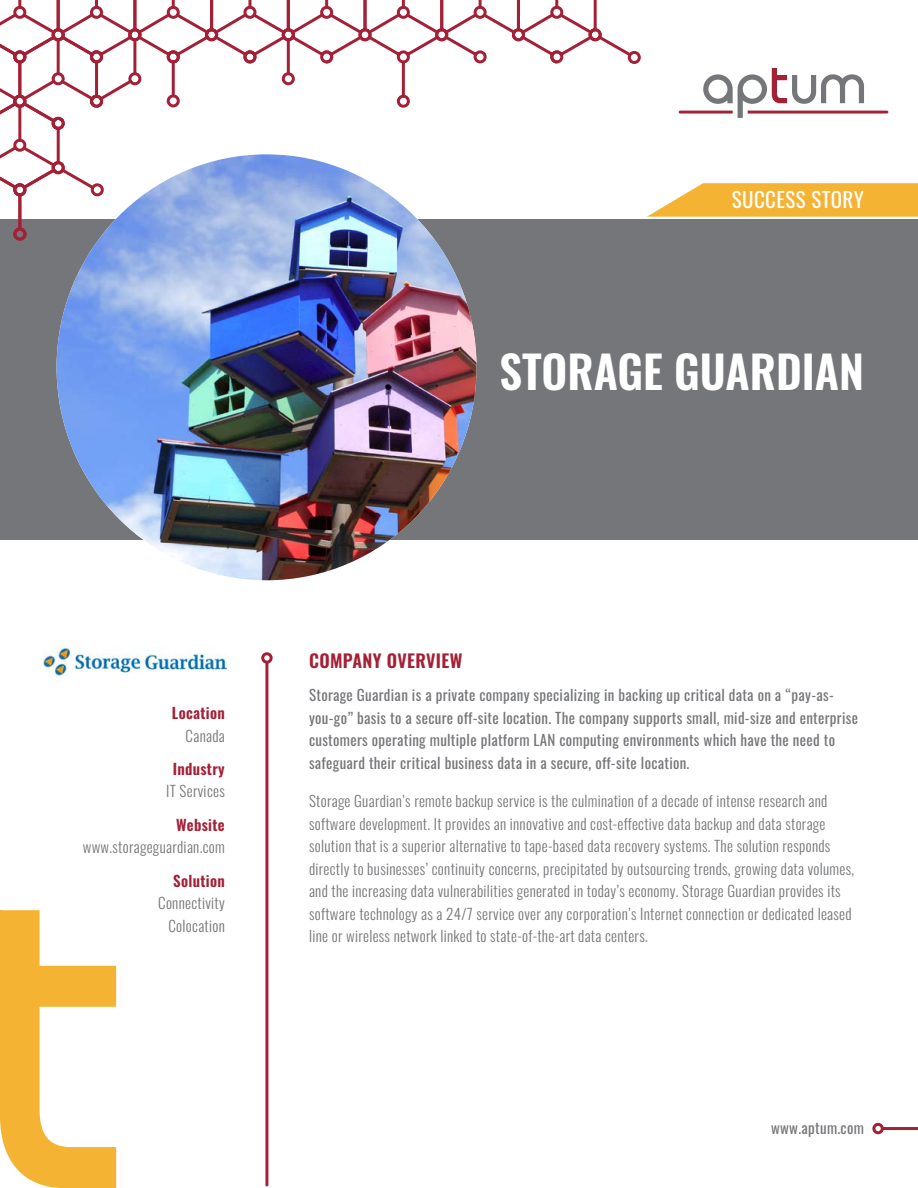
<style>
.page{position:relative;width:918px;height:1188px;background:#fff}
.page>*{position:absolute;margin:0;border:0;box-sizing:border-box;transform-origin:0 0}
.t1{font:600 45px "Oswald";color:#fff}
.t2{font:21px "Oswald";letter-spacing:.02em;color:#fff}
.t3{font:600 18px "Oswald";letter-spacing:.02em;color:#a42036}
.t4{font:300 15px/22.5px "Oswald";letter-spacing:.02em;color:#757679}
.t5{font:15px/22.5px "Oswald";letter-spacing:.02em;color:#757679}
.t6{font:600 15px "Oswald";letter-spacing:.02em;color:#a42036}
</style>
<div class="page">
<div style="left:0;top:219px;width:918px;height:320px;background:#757679"></div>
<svg style="left:647px;top:183px;width:271px;height:34px;background:#f5bb4b"></svg>
<svg style="left:679px;top:68px;width:209px;height:50px"></svg>
<div style="left:261px;top:652px;width:12px;height:12px;border:3px solid #a42036;border-radius:50%"></div>
<hr style="left:265px;top:663px;width:3px;height:522px;background:#a42036">
<div style="left:872px;top:1123px;width:12px;height:11px;border:3px solid #a42036;border-radius:50%"></div>
<hr style="left:883px;top:1127px;width:35px;height:3px;background:#a42036">
<img style="left:57px;top:251px;width:420px;height:329px">
<div style="left:628px;top:51px;width:13px;height:13px;border:3px solid #a42036;border-radius:50%"></div>
<svg style="left:0;top:0;width:634px;height:251px"></svg>
<svg style="left:0;top:910px;width:116px;height:278px"></svg>
<hr style="left:0;top:910px;width:2px;height:207px;background:#f4b333">
<hr style="left:63px;top:1187px;width:53px;height:1px;background:#f4b333">
<img style="left:43px;top:648px;width:183px;height:27px">
<h2 class="t2" style="left:732px;top:181px;width:134px">SUCCESS STORY</h2>
<h1 class="t1" style="left:499px;top:348px;width:366px">STORAGE GUARDIAN</h1>
<p class="t6" style="left:172px;top:705px;width:54px">Location</p>
<p class="t4" style="left:186px;top:723px;width:41px">Canada</p>
<p class="t6" style="left:173px;top:761px;width:53px">Industry</p>
<p class="t4" style="left:166px;top:778px;width:60px">IT Services</p>
<p class="t6" style="left:176px;top:817px;width:50px">Website</p>
<p class="t4" style="left:83px;top:834px;width:143px">www.storageguardian.com</p>
<p class="t6" style="left:173px;top:873px;width:53px">Solution</p>
<p class="t4" style="left:158px;top:890px;width:68px;text-align:right">Connectivity<br>Colocation</p>
<p class="t3" style="left:309px;top:651px;width:155px">COMPANY OVERVIEW</p>
<p class="t5" style="left:309px;top:682px;width:550px">Storage Guardian is a private company specializing in backing up critical data on a “pay-as&shy;you-go” basis to a secure off-site location. The company supports small, mid-size and enterprise customers operating multiple platform LAN computing environments which have the need to safeguard their critical business data in a secure, off-site location.</p>
<p class="t4" style="left:309px;top:788px;width:547px">Storage Guardian’s remote backup service is the culmination of a decade of intense research and software development. It provides an innovative and cost-effective data backup and data storage solution that is a superior alternative to tape-based data recovery systems. The solution responds directly to businesses’ continuity concerns, precipitated by outsourcing trends, growing data volumes, and the increasing data vulnerabilities generated in today’s economy. Storage Guardian provides its software technology as a 24/7 service over any corporation’s Internet connection or dedicated leased line or wireless network linked to state-of-the-art data centers.</p>
<p class="t5" style="left:771px;top:1115px;width:94px">www.aptum.com</p>
</div>
